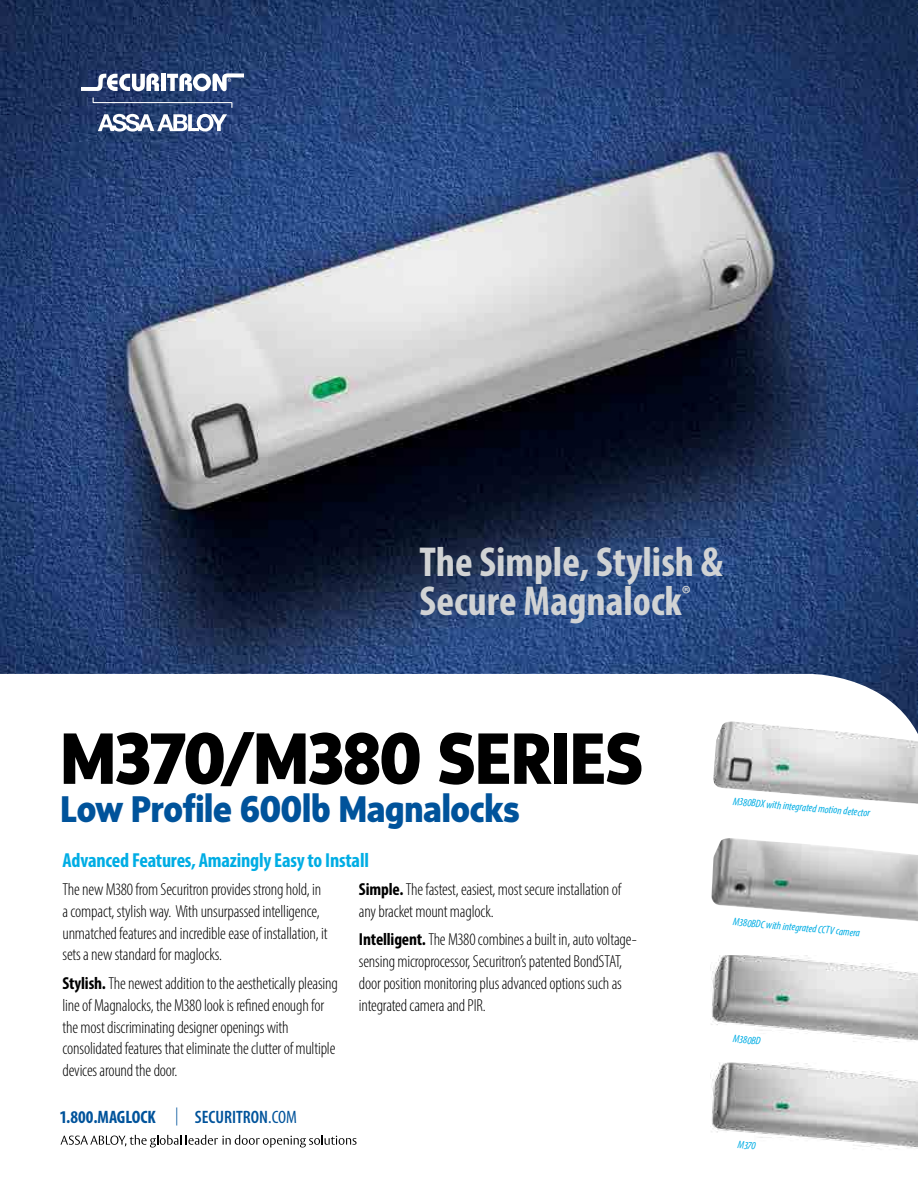
<style>
.page{position:relative;width:918px;height:1188px;background:#fff}
.page>*{position:absolute;margin:0;border:0;box-sizing:border-box;transform-origin:0 0}
.t1{font:800 74.4px "Sense";letter-spacing:-.01em;color:#000}
.t2{font:700 condensed 42px/38.8px "Myriad Pro";color:#d1d3d4}
.t3{font:800 38.1px "Sense";letter-spacing:-.01em;color:#00539b}
.t4{font:700 condensed 20.4px "Myriad Pro";letter-spacing:-.01em;color:#00ade4}
.t5{font:700 condensed 18px "Myriad Pro";color:#00539b}
.t6{font:300 condensed 17.4px/21.8px "Myriad Pro";letter-spacing:-.01em;color:#000}
.t7{font:italic condensed 10.95px "Myriad Pro";color:#00ade4}
.s1{font-size:64.95px}
.s2{font-weight:700}
.s3{font-weight:300}
.s4{font-weight:600}
.s5{font-weight:400}
</style>
<div class="page">
<img style="left:0;top:0;width:918px;height:674px">
<svg style="left:135px;top:674px;width:783px;height:474px"></svg>
<svg style="left:93px;top:97px;width:140px;height:11px;background:#394f7d"></svg>
<svg style="left:98px;top:114px;width:129px;height:18px"></svg>
<hr style="left:161px;top:74px;width:4px;height:17px;background:#fff">
<svg style="left:81px;top:73px;width:78px;height:18px"></svg>
<svg style="left:167px;top:73px;width:77px;height:18px"></svg>
<svg style="left:60px;top:1135px;width:297px;height:12px"></svg>
<img style="left:711px;top:1063px;width:207px;height:86px">
<img style="left:711px;top:955px;width:207px;height:103px">
<img style="left:711px;top:838px;width:207px;height:83px">
<img style="left:713px;top:721px;width:205px;height:83px">
<h2 class="t2" style="left:419px;top:541px;width:305px">The Simple, Stylish &amp;<br>Secure Magnalock<sup>®</sup></h2>
<h1 class="t1" style="left:60px;top:716px;width:578px">M370<span class="s1">/</span>M380 Series</h1>
<h3 class="t3" style="left:60px;top:787px;width:461px">Low Profile 600lb Magnalocks</h3>
<p class="t7" style="left:734px;top:794px;width:139px;rotate:5deg">M380BDX with integrated motion detector</p>
<p class="t4" style="left:63px;top:847px;width:308px">Advanced Features, Amazingly Easy to Install</p>
<p class="t6" style="left:63px;top:878px;width:267px">The new M380 from Securitron provides strong hold, in a compact, stylish way. With unsurpassed intelligence, unmatched features and incredible ease of installation, it sets a new standard for maglocks.</p>
<p class="t6" style="left:63px;top:972px;width:277px"><span class="s2">Stylish.</span> The newest addition to the aesthetically pleasing line of Magnalocks, the M380 look is refined enough for the most discriminating designer openings with consolidated features that eliminate the clutter of multiple devices around the door.</p>
<p class="t6" style="left:359px;top:878px;width:264px"><span class="s2">Simple.</span> The fastest, easiest, most secure installation of any bracket mount maglock.</p>
<p class="t6" style="left:359px;top:929px;width:279px"><span class="s2">Intelligent.</span> The M380 combines a built in, auto voltage&shy;sensing microprocessor, Securitron’s patented BondSTAT, door position monitoring plus advanced options such as integrated camera and PIR.</p>
<p class="t5" style="left:60px;top:1105px;width:238px">1.800.MAGLOCK <span class="s3">|</span> <span class="s4">SECURITRON</span><span class="s5">.COM</span></p>
<p class="t7" style="left:734px;top:915px;width:129px;rotate:5deg">M380BDC with integrated CCTV camera</p>
<p class="t7" style="left:734px;top:1032px;width:29px;rotate:5deg">M380BD</p>
<p class="t7" style="left:739px;top:1138px;width:19px;rotate:5deg">M370</p>
</div>
